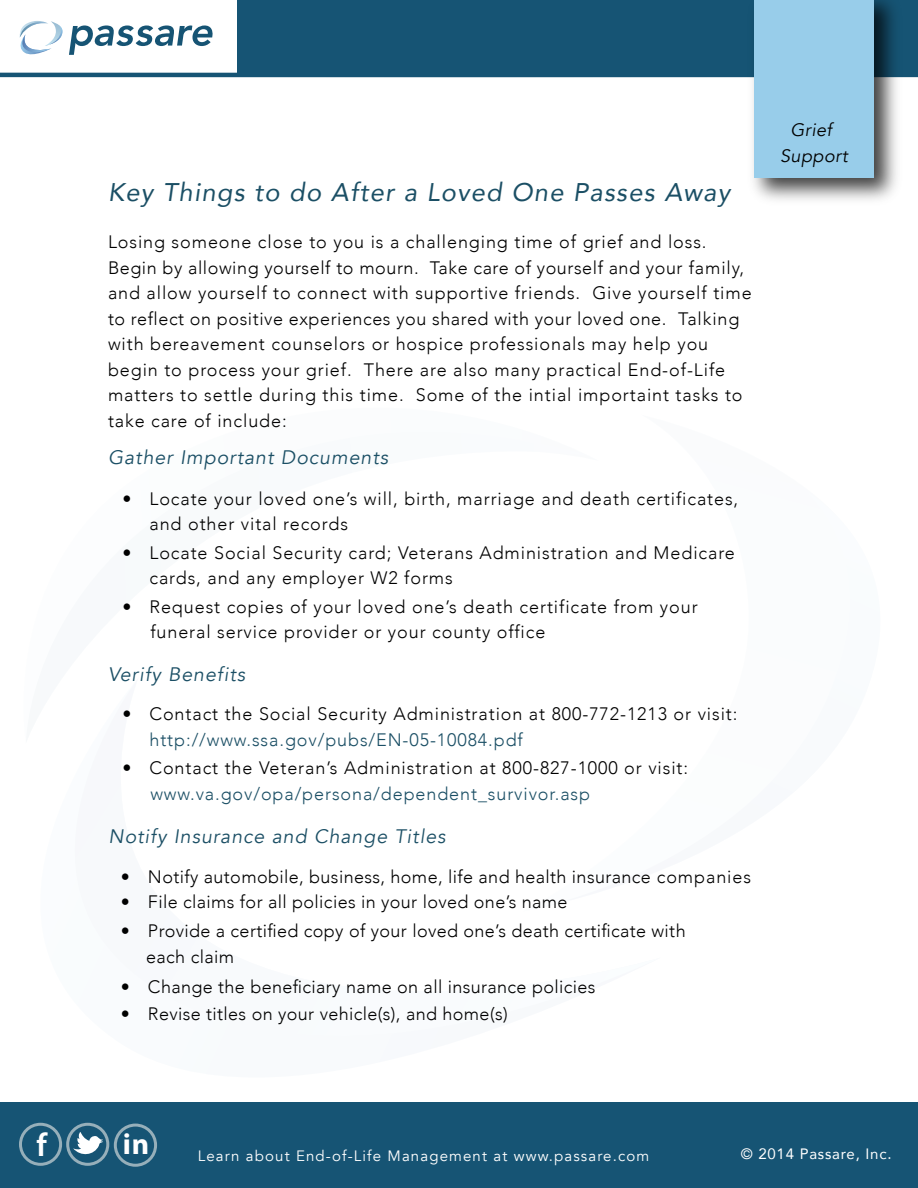
<style>
.page{position:relative;width:918px;height:1188px;background:#fff}
.page>*{position:absolute;margin:0;border:0;box-sizing:border-box;transform-origin:0 0}
.t1{font:600 33px "Myriad Pro";color:#fff}
.t2{font:700 29.7px "Myriad Pro";color:#fff}
.t3{font:italic 25.5px "Avenir";letter-spacing:.05em;color:#1b4f65}
.t4{font:italic 19.5px "Avenir";letter-spacing:.05em;color:#1b4f65}
.t5{font:300 18px/25.5px "Avenir";letter-spacing:.05em;color:#000}
.t6{font:300 18px/25.5px "Avenir";letter-spacing:.02em;color:#000}
.t7{font:300 18px "Avenir";letter-spacing:.05em;color:#1b4f65}
.t8{font:italic 18px/25.5px "Avenir";letter-spacing:.025em;color:#000;text-align:center}
.t9{font:15px "Avenir";letter-spacing:.075em;color:#fff}
.t10{font:15px "Avenir";letter-spacing:.05em;color:#fff}
</style>
<div class="page">
<div style="left:237px;top:0;width:681px;height:75px;background:#165474"></div>
<svg style="left:19px;top:21px;width:194px;height:34px"></svg>
<svg style="left:0;top:72px;width:918px;height:6px"></svg>
<div style="left:0;top:1102px;width:918px;height:86px;background:#165474"></div>
<div style="left:19px;top:1123px;width:43px;height:43px;border:3px solid #96afba;border-radius:50%"></div>
<svg style="left:68px;top:1124px;width:40px;height:40px"></svg>
<div style="left:66px;top:1123px;width:43px;height:43px;border:3px solid #96afba;border-radius:50%"></div>
<svg style="left:73px;top:1132px;width:30px;height:22px"></svg>
<div style="left:114px;top:1124px;width:43px;height:43px;border:3px solid #96afba;border-radius:50%"></div>
<img style="left:742px;top:0;width:166px;height:200px">
<div style="left:754px;top:0;width:120px;height:177px;background:#98cdea"></div>
<h3 class="t3" style="left:108px;top:177px;width:624px">Key Things to do After a Loved One Passes Away</h3>
<p class="t5" style="left:108px;top:229px;width:645px">Losing someone close to you is a challenging time of grief and loss.<br>Begin by allowing yourself to mourn. Take care of yourself and your family, and allow yourself to connect with supportive friends. Give yourself time to reflect on positive experiences you shared with your loved one. Talking with bereavement counselors or hospice professionals may help you begin to process your grief. There are also many practical End-of-Life matters to settle during this time. Some of the intial importaint tasks to take care of include:</p>
<p class="t4" style="left:108px;top:445px;width:282px">Gather Important Documents</p>
<p class="t5" style="left:149px;top:486px;width:590px;text-indent:-27px">• Locate your loved one’s will, birth, marriage and death certificates, and other vital records</p>
<p class="t5" style="left:149px;top:540px;width:587px;text-indent:-27px">• Locate Social Security card; Veterans Administration and Medicare cards, and any employer W2 forms</p>
<p class="t5" style="left:150px;top:594px;width:549px;text-indent:-28px">• Request copies of your loved one’s death certificate from your funeral service provider or your county office</p>
<p class="t4" style="left:108px;top:663px;width:139px">Verify Benefits</p>
<p class="t5" style="left:122px;top:701px;width:617px">• Contact the Social Security Administration at 800-772-1213 or visit:</p>
<p class="t7" style="left:149px;top:729px;width:375px">http://www.ssa.gov/pubs/EN-05-10084.pdf</p>
<p class="t5" style="left:122px;top:755px;width:567px">• Contact the Veteran’s Administration at 800-827-1000 or visit:</p>
<p class="t7" style="left:150px;top:783px;width:441px">www.va.gov/opa/persona/dependent_survivor.asp</p>
<p class="t4" style="left:109px;top:824px;width:338px">Notify Insurance and Change Titles</p>
<p class="t6" style="left:121px;top:864px;width:632px">• Notify automobile, business, home, life and health insurance companies</p>
<p class="t6" style="left:121px;top:889px;width:448px">• File claims for all policies in your loved one’s name</p>
<p class="t6" style="left:146px;top:918px;width:541px;text-indent:-25px">• Provide a certified copy of your loved one’s death certificate with each claim</p>
<p class="t6" style="left:121px;top:974px;width:476px">• Change the beneficiary name on all insurance policies</p>
<p class="t6" style="left:121px;top:1001px;width:388px">• Revise titles on your vehicle(s), and home(s)</p>
<p class="t8" style="left:780px;top:118px;width:69px">Grief<br>Support</p>
<h1 class="t1" style="left:36px;top:1124px;width:12px">f</h1>
<h2 class="t2" style="left:123px;top:1125px;width:28px">in</h2>
<p class="t9" style="left:198px;top:1147px;width:453px">Learn about End-of-Life Management at www.passare.com</p>
<p class="t10" style="left:741px;top:1142px;width:152px">© 2014 Passare, Inc.</p>
</div>
